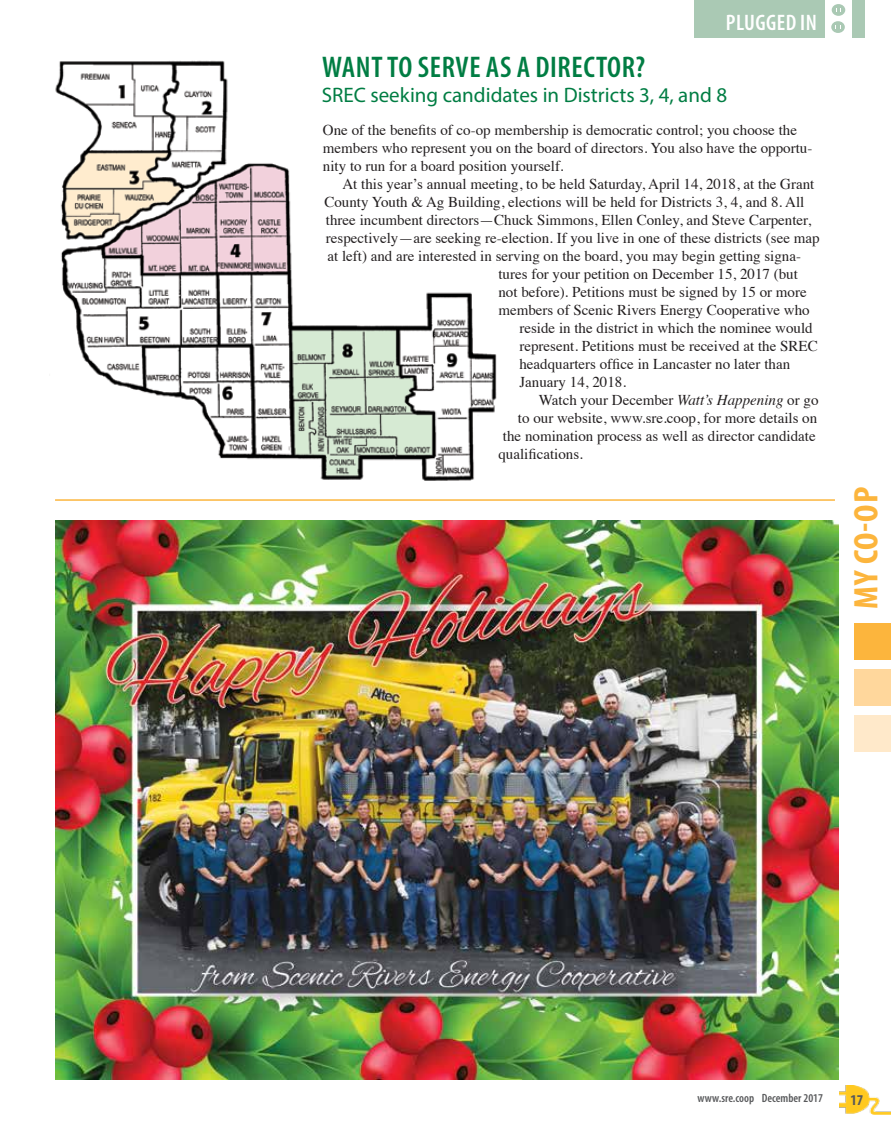
<style>
.page{position:relative;width:891px;height:1134px;background:#fff}
.page>*{position:absolute;margin:0;border:0;box-sizing:border-box;transform-origin:0 0}
.t1{font:700 condensed 34.2px "Myriad Pro";color:#fcb53d;scale:1.05 1}
.t2{font:600 condensed 30px "Myriad Pro";letter-spacing:.02em;color:#007d43}
.t3{font:600 condensed 22.5px "Myriad Pro";letter-spacing:.02em;color:#fff}
.t4{font:21px "Myriad Pro";color:#007d43}
.t5{font:15px/18px "Times";color:#231f20}
.t6{font:700 condensed 15px "Myriad Pro";color:#58595b}
.t7{font:600 condensed 12px "Myriad Pro";color:#58595b}
.s1{font-style:italic}
</style>
<div class="page">
<img style="left:55px;top:60px;width:442px;height:421px">
<img style="left:840px;top:1085px;width:51px;height:30px">
<div style="left:854px;top:623px;width:37px;height:37px;background:#fcb53d"></div>
<div style="left:854px;top:669px;width:37px;height:37px;background:#ffd79c"></div>
<div style="left:854px;top:715px;width:37px;height:37px;background:#ffe9ca"></div>
<div style="left:694px;top:0;width:170px;height:37px;background:#aac9b4"></div>
<div style="left:825px;top:0;width:27px;height:38px;background:#fff"></div>
<div style="left:832px;top:4px;width:13px;height:12px;background:#aac9b4;border-radius:50%"></div>
<div style="left:831px;top:21px;width:14px;height:12px;background:#aac9b4;border-radius:50%"></div>
<img style="left:55px;top:521px;width:783px;height:559px">
<hr style="left:55px;top:499px;width:780px;height:2px;background:#fcb53d">
<h3 class="t3" style="left:726px;top:9px;width:93px">PLUGGED IN</h3>
<h2 class="t2" style="left:322px;top:48px;width:324px">WANT TO SERVE AS A DIRECTOR?</h2>
<h3 class="t4" style="left:322px;top:82px;width:407px">SREC seeking candidates in Districts 3, 4, and 8</h3>
<p class="t5" style="left:323px;top:120px;width:491px">One of the benefits of co-op membership is democratic control; you choose the members who represent you on the board of directors. You also have the opportu&shy;nity to run for a board position yourself.</p>
<p class="t5" style="left:342px;top:174px;width:474px">At this year’s annual meeting, to be held Saturday, April 14, 2018, at the Grant</p>
<p class="t5" style="left:324px;top:192px;width:482px">County Youth &amp; Ag Building, elections will be held for Districts 3, 4, and 8. All</p>
<p class="t5" style="left:326px;top:210px;width:487px">three incumbent directors—Chuck Simmons, Ellen Conley, and Steve Carpenter,</p>
<p class="t5" style="left:326px;top:228px;width:495px">respectively—are seeking re-election. If you live in one of these districts (see map</p>
<p class="t5" style="left:327px;top:246px;width:475px">at left) and are interested in serving on the board, you may begin getting signa-</p>
<p class="t5" style="left:498px;top:264px;width:301px">tures for your petition on December 15, 2017 (but</p>
<p class="t5" style="left:498px;top:282px;width:310px">not before). Petitions must be signed by 15 or more</p>
<p class="t5" style="left:498px;top:300px;width:313px">members of Scenic Rivers Energy Cooperative who</p>
<p class="t5" style="left:519px;top:318px;width:295px">reside in the district in which the nominee would</p>
<p class="t5" style="left:519px;top:336px;width:300px">represent. Petitions must be received at the SREC</p>
<p class="t5" style="left:519px;top:354px;width:272px">headquarters office in Lancaster no later than</p>
<p class="t5" style="left:519px;top:372px;width:108px">January 14, 2018.</p>
<p class="t5" style="left:539px;top:390px;width:281px">Watch your December <span class="s1">Watt’s Happening</span> or go</p>
<p class="t5" style="left:518px;top:408px;width:301px">to our website, www.sre.coop, for more details on</p>
<p class="t5" style="left:503px;top:426px;width:314px">the nomination process as well as director candidate</p>
<p class="t5" style="left:498px;top:444px;width:86px">qualifications.</p>
<h1 class="t1" style="left:845px;top:609px;width:117px;rotate:-90deg">MY CO-OP</h1>
<p class="t7" style="left:697px;top:1091px;width:127px">www.sre.coop December 2017</p>
<p class="t6" style="left:850px;top:1090px;width:14px">17</p>
</div>
